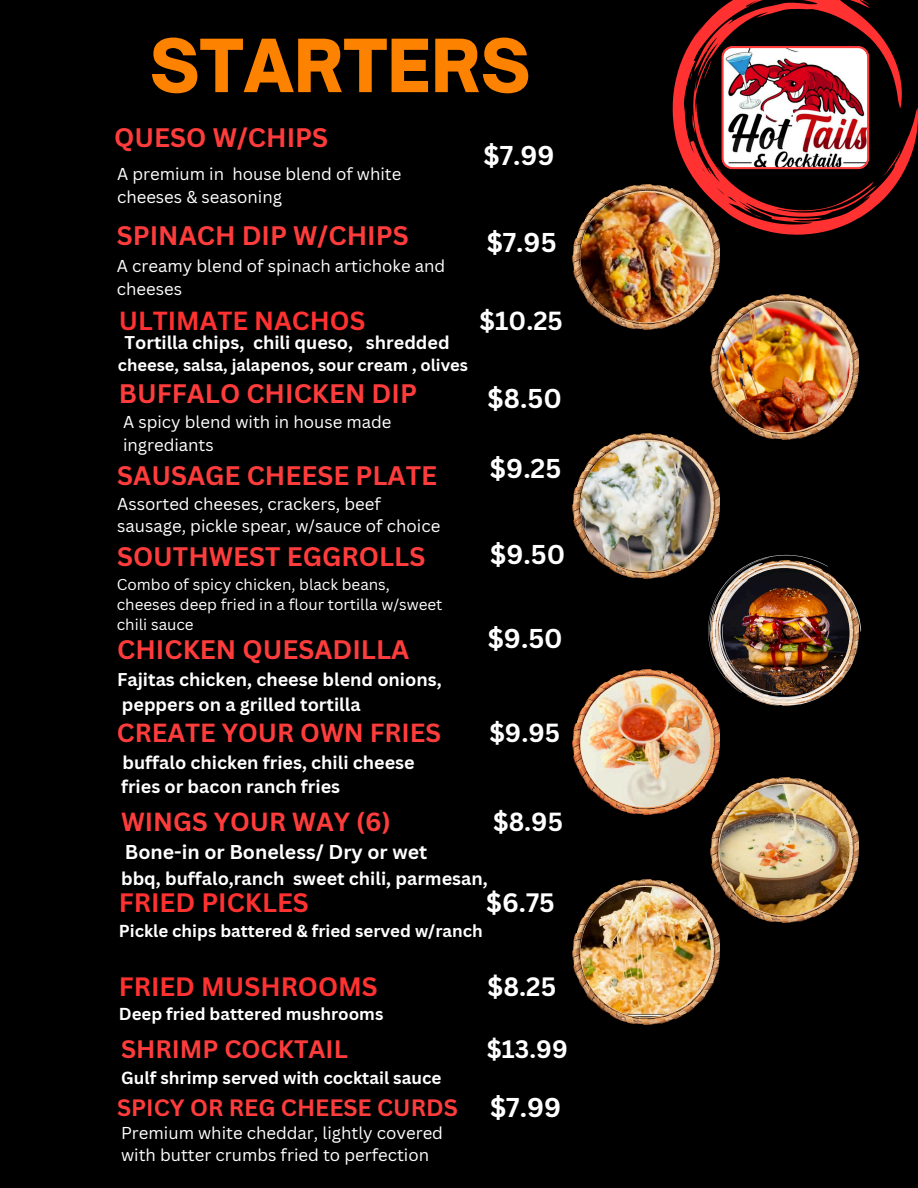
<style>
.page{position:relative;width:918px;height:1188px;background:#000}
.page>*{position:absolute;margin:0;border:0;box-sizing:border-box;transform-origin:0 0}
.t1{font:900 70.05px "Open Sauce One";color:#fd8200}
.t2{font:700 26.55px "Canva Sans";color:#fff}
.t3{font:700 26.1px "Canva Sans";color:#ff3c3c}
.t4{font:700 25.95px "Canva Sans";color:#ff3131}
.t5{font:700 25.95px "Canva Sans";color:#fff}
.t6{font:700 25.8px "Canva Sans";color:#ff3131}
.t7{font:700 25.8px "Canva Sans";color:#fff}
.t8{font:700 25.5px "Canva Sans";color:#ff3c3c}
.t9{font:700 25.5px "Canva Sans";color:#fff}
.t10{font:700 25.5px "Canva Sans";color:#ff3131}
.t11{font:700 24.6px "Canva Sans";color:#ff3c3c}
.t12{font:700 24.6px "Canva Sans";color:#fff}
.t13{font:700 23.1px "Canva Sans";color:#ff3c3c}
.t14{font:700 19.5px "Canva Sans";color:#fff}
.t15{font:700 18px/24.8px "Canva Sans";color:#fff}
.t16{font:700 17.1px "Canva Sans";color:#fff}
.t17{font:16.8px/22.5px "Canva Sans";color:#fff}
.t18{font:700 16.8px "Canva Sans";color:#fff}
.t19{font:700 16.5px "Canva Sans";color:#fff}
.t20{font:15.3px/20.2px "Canva Sans";color:#fff}
</style>
<div class="page">
<img style="left:572px;top:184px;width:147px;height:146px">
<img style="left:711px;top:294px;width:147px;height:145px">
<img style="left:572px;top:434px;width:147px;height:145px">
<img style="left:572px;top:669px;width:147px;height:146px">
<img style="left:711px;top:777px;width:147px;height:145px">
<img style="left:572px;top:879px;width:147px;height:146px">
<img style="left:580px;top:192px;width:131px;height:130px;border-radius:50%">
<img style="left:719px;top:302px;width:131px;height:130px;border-radius:50%">
<img style="left:580px;top:441px;width:131px;height:130px;border-radius:50%">
<img style="left:580px;top:677px;width:131px;height:130px;border-radius:50%">
<img style="left:719px;top:785px;width:131px;height:130px;border-radius:50%">
<img style="left:581px;top:887px;width:130px;height:130px;border-radius:50%">
<img style="left:708px;top:554px;width:153px;height:152px">
<svg style="left:673px;top:0;width:245px;height:235px"></svg>
<svg style="left:883px;top:149px;width:18px;height:28px"></svg>
<svg style="left:692px;top:115px;width:3px;height:18px"></svg>
<svg style="left:690px;top:73px;width:2px;height:8px"></svg>
<svg style="left:752px;top:213px;width:21px;height:6px"></svg>
<svg style="left:702px;top:46px;width:167px;height:127px"></svg>
<h2 class="t1" style="left:150px;top:22px;width:382px">STARTERS</h2>
<h3 class="t3" style="left:114px;top:119px;width:215px">QUESO W/CHIPS</h3>
<p class="t2" style="left:483px;top:137px;width:73px">$7.99</p>
<h6 class="t17" style="left:117px;top:163px;width:286px">A premium in house blend of white cheeses &amp; seasoning</h6>
<p class="t3" style="left:117px;top:217px;width:293px">SPINACH DIP W/CHIPS</p>
<p class="t17" style="left:117px;top:254px;width:330px">A creamy blend of spinach artichoke and cheeses</p>
<p class="t2" style="left:487px;top:224px;width:71px">$7.95</p>
<p class="t10" style="left:119px;top:303px;width:248px">ULTIMATE NACHOS</p>
<p class="t9" style="left:480px;top:303px;width:85px">$10.25</p>
<p class="t15" style="left:125px;top:330px;width:327px">Tortilla chips, chili queso, shredded</p>
<p class="t19" style="left:118px;top:354px;width:352px">cheese, salsa, jalapenos, sour cream , olives</p>
<h2 class="t3" style="left:119px;top:375px;width:300px">BUFFALO CHICKEN DIP</h2>
<h6 class="t17" style="left:123px;top:410px;width:270px">A spicy blend with in house made ingrediants</h6>
<h2 class="t3" style="left:117px;top:457px;width:321px">SAUSAGE CHEESE PLATE</h2>
<h3 class="t17" style="left:117px;top:492px;width:325px">Assorted cheeses, crackers, beef sausage, pickle spear, w/sauce of choice</h3>
<h6 class="t3" style="left:117px;top:538px;width:310px">SOUTHWEST EGGROLLS</h6>
<p class="t20" style="left:117px;top:574px;width:327px">Combo of spicy chicken, black beans, cheeses deep fried in a flour tortilla w/sweet chili sauce</p>
<p class="t3" style="left:117px;top:631px;width:293px">CHICKEN QUESADILLA</p>
<h3 class="t2" style="left:488px;top:379px;width:76px">$8.50</h3>
<h2 class="t2" style="left:490px;top:449px;width:73px">$9.25</h2>
<p class="t2" style="left:490px;top:536px;width:77px">$9.50</p>
<p class="t2" style="left:488px;top:620px;width:77px">$9.50</p>
<h5 class="t15" style="left:117px;top:666px;width:326px">Fajitas chicken, cheese blend onions, peppers on a grilled tortilla</h5>
<p class="t8" style="left:117px;top:714px;width:326px">CREATE YOUR OWN FRIES</p>
<p class="t9" style="left:489px;top:714px;width:72px">$9.95</p>
<p class="t15" style="left:121px;top:749px;width:295px">buffalo chicken fries, chili cheese fries or bacon ranch fries</p>
<p class="t8" style="left:121px;top:803px;width:271px">WINGS YOUR WAY (6)</p>
<p class="t9" style="left:493px;top:803px;width:72px">$8.95</p>
<p class="t14" style="left:125px;top:838px;width:304px">Bone-in or Boneless/ Dry or wet</p>
<p class="t15" style="left:121px;top:865px;width:368px">bbq, buffalo,ranch sweet chili, parmesan,</p>
<h3 class="t4" style="left:119px;top:885px;width:192px">FRIED PICKLES</h3>
<h3 class="t5" style="left:486px;top:885px;width:70px">$6.75</h3>
<h3 class="t18" style="left:119px;top:919px;width:365px">Pickle chips battered &amp; fried served w/ranch</h3>
<h2 class="t6" style="left:119px;top:968px;width:260px">FRIED MUSHROOMS</h2>
<h2 class="t7" style="left:488px;top:968px;width:70px">$8.25</h2>
<h2 class="t18" style="left:119px;top:1002px;width:266px">Deep fried battered mushrooms</h2>
<h5 class="t11" style="left:121px;top:1032px;width:228px">SHRIMP COCKTAIL</h5>
<h5 class="t12" style="left:487px;top:1032px;width:82px">$13.99</h5>
<h5 class="t16" style="left:121px;top:1066px;width:322px">Gulf shrimp served with cocktail sauce</h5>
<h3 class="t13" style="left:117px;top:1092px;width:342px">SPICY OR REG CHEESE CURDS</h3>
<h2 class="t17" style="left:121px;top:1121px;width:324px">Premium white cheddar, lightly covered with butter crumbs fried to perfection</h2>
<h5 class="t2" style="left:490px;top:1089px;width:73px">$7.99</h5>
</div>
